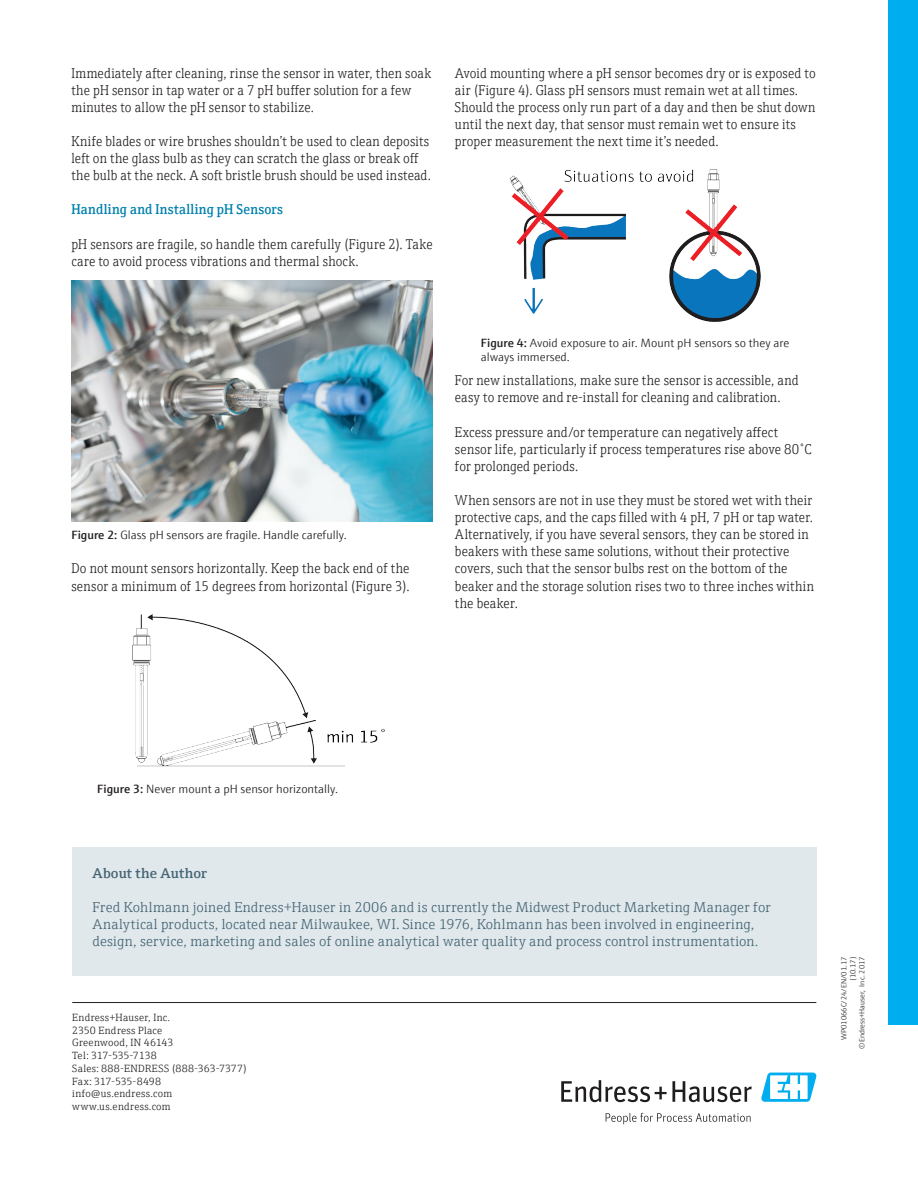
<style>
.page{position:relative;width:918px;height:1188px;background:#fff}
.page>*{position:absolute;margin:0;border:0;box-sizing:border-box;transform-origin:0 0}
.t1{font:300 14.25px/17.1px "E+H Serif";letter-spacing:.015em;color:#231f20;scale:.91 1}
.t2{font:300 14.25px/17.1px "E+H Serif";letter-spacing:.015em;color:#446472}
.t3{font:600 14.25px "E+H Serif";letter-spacing:.025em;color:#0081ad;scale:.91 1}
.t4{font:600 14.25px "E+H Serif";letter-spacing:.005em;color:#446472}
.t5{font:300 12px/14.4px "E+H Sans";color:#231f20}
.t6{font:300 10.5px/12.8px "E+H Serif";letter-spacing:.025em;color:#231f20}
.t7{font:300 7.5px/9px "E+H Sans";color:#231f20;text-align:right}
.s1{font-weight:600}
</style>
<div class="page">
<svg style="left:561px;top:1080px;width:191px;height:22px"></svg>
<svg style="left:606px;top:1113px;width:145px;height:11px"></svg>
<svg style="left:761px;top:1073px;width:55px;height:29px"></svg>
<div style="left:889px;top:0;width:29px;height:1025px;background:#00aeef"></div>
<hr style="left:72px;top:1002px;width:744px;height:1px;background:#231f20">
<div style="left:72px;top:848px;width:744px;height:128px;background:#e0e8ec"></div>
<img style="left:71px;top:280px;width:362px;height:242px">
<img style="left:132px;top:614px;width:253px;height:153px">
<img style="left:509px;top:169px;width:252px;height:153px">
<p class="t1" style="left:71px;top:63px;width:397px">Immediately after cleaning, rinse the sensor in water, then soak the pH sensor in tap water or a 7 pH buffer solution for a few minutes to allow the pH sensor to stabilize.</p>
<p class="t1" style="left:71px;top:132px;width:397px">Knife blades or wire brushes shouldn’t be used to clean deposits left on the glass bulb as they can scratch the glass or break off the bulb at the neck. A soft bristle brush should be used instead.</p>
<p class="t3" style="left:71px;top:199px;width:234px">Handling and Installing pH Sensors</p>
<p class="t1" style="left:71px;top:234px;width:398px">pH sensors are fragile, so handle them carefully (Figure 2). Take care to avoid process vibrations and thermal shock.</p>
<p class="t1" style="left:455px;top:63px;width:398px">Avoid mounting where a pH sensor becomes dry or is exposed to air (Figure 4). Glass pH sensors must remain wet at all times.<br>Should the process only run part of a day and then be shut down until the next day, that sensor must remain wet to ensure its proper measurement the next time it’s needed.</p>
<p class="t5" style="left:71px;top:527px;width:277px"><span class="s1">Figure 2:</span> Glass pH sensors are fragile. Handle carefully.</p>
<p class="t1" style="left:71px;top:559px;width:373px">Do not mount sensors horizontally. Keep the back end of the sensor a minimum of 15 degrees from horizontal (Figure 3).</p>
<p class="t5" style="left:481px;top:334px;width:310px"><span class="s1">Figure 4:</span> Avoid exposure to air. Mount pH sensors so they are always immersed.</p>
<p class="t1" style="left:455px;top:371px;width:379px">For new installations, make sure the sensor is accessible, and easy to remove and re-install for cleaning and calibration.</p>
<p class="t1" style="left:455px;top:422px;width:394px">Excess pressure and/or temperature can negatively affect sensor life, particularly if process temperatures rise above 80˚C for prolonged periods.</p>
<p class="t1" style="left:455px;top:491px;width:396px">When sensors are not in use they must be stored wet with their protective caps, and the caps filled with 4 pH, 7 pH or tap water.<br>Alternatively, if you have several sensors, they can be stored in beakers with these same solutions, without their protective covers, such that the sensor bulbs rest on the bottom of the beaker and the storage solution rises two to three inches within the beaker.</p>
<p class="t5" style="left:97px;top:781px;width:242px"><span class="s1">Figure 3:</span> Never mount a pH sensor horizontally.</p>
<p class="t4" style="left:93px;top:862px;width:116px">About the Author</p>
<p class="t2" style="left:93px;top:898px;width:680px">Fred Kohlmann joined Endress+Hauser in 2006 and is currently the Midwest Product Marketing Manager for<br>Analytical products, located near Milwaukee, WI. Since 1976, Kohlmann has been involved in engineering, design, service, marketing and sales of online analytical water quality and process control instrumentation.</p>
<p class="t6" style="left:72px;top:1010px;width:176px">Endress+Hauser, Inc.<br>2350 Endress Place<br>Greenwood, IN 46143<br>Tel: 317-535-7138<br>Sales: 888-ENDRESS (888-363-7377)<br>Fax: 317-535-8498 info@us.endress.com www.us.endress.com</p>
<p class="t7" style="left:839px;top:1049px;width:94px;rotate:-90deg">WP01066C/24/EN/01.17 (10.17)<br>©Endress+Hauser, Inc. 2017</p>
</div>
